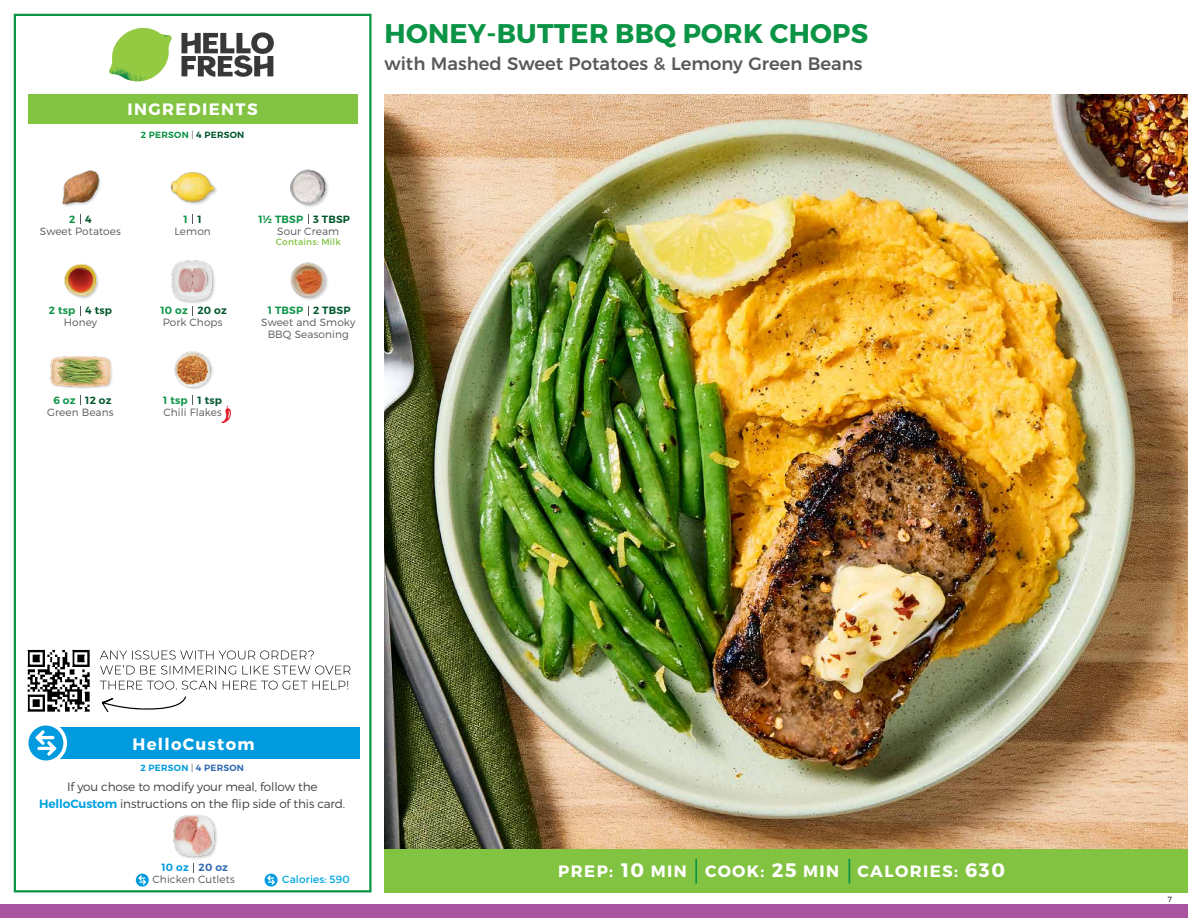
<style>
.page{position:relative;width:1188px;height:918px;background:#fff}
.page>*{position:absolute;margin:0;border:0;box-sizing:border-box;transform-origin:0 0}
.t1{font:700 27px "Montserrat";letter-spacing:.01em;color:#0b9446}
.t2{font:500 18px "Montserrat";color:#58595b}
.t3{font:700 16.5px "Montserrat";letter-spacing:.085em;color:#fff}
.t4{font:300 12px/16.5px "Montserrat";letter-spacing:-.01em;color:#414042;text-align:center}
.t5{font:300 10.5px/12px "Montserrat";letter-spacing:.01em;color:#58595b;text-align:center}
.t6{font:600 10.5px "Montserrat";letter-spacing:.02em;color:#00562c}
.t7{font:600 10.5px "Montserrat";letter-spacing:.02em;color:#0b9446}
.t8{font:10.5px "Montserrat";letter-spacing:.01em;color:#00a8e3}
.t9{font:600 10.5px "Montserrat";letter-spacing:.02em;color:#009bdf}
.t10{font:600 9px "Montserrat";letter-spacing:.03em;color:#0b9446}
.t11{font:600 9px "Montserrat";letter-spacing:.03em;color:#009bdf}
.t12{font:9px "Montserrat";letter-spacing:.02em;color:#82c341}
.t13{font:300 7.5px "Montserrat";color:#000}
.s1{font-weight:300;color:#58595b}
.s2{color:#00562c}
.s3{font-weight:600;color:#00a1e1}
.s4{color:#3069b3}
.s5{font-size:19.5px}
</style>
<div class="page">
<div style="left:0;top:904px;width:1188px;height:14px;background:#a9549f"></div>
<div style="left:384px;top:849px;width:804px;height:43px;background:#82c341"></div>
<svg style="left:181px;top:32px;width:93px;height:45px"></svg>
<svg style="left:114px;top:28px;width:55px;height:36px"></svg>
<img style="left:143px;top:28px;width:29px;height:24px">
<img style="left:112px;top:48px;width:54px;height:10px">
<img style="left:109px;top:52px;width:55px;height:30px">
<img style="left:142px;top:58px;width:24px;height:23px">
<div style="left:28px;top:94px;width:330px;height:30px;background:#82c341"></div>
<div style="left:14px;top:14px;width:358px;height:878px;border:2px solid #0b9446"></div>
<img style="left:384px;top:94px;width:804px;height:755px">
<div style="left:171px;top:260px;width:45px;height:44px;background:#000;opacity:.2"></div>
<img style="left:171px;top:260px;width:45px;height:41px">
<img style="left:290px;top:262px;width:38px;height:38px">
<img style="left:170px;top:172px;width:47px;height:33px">
<img style="left:290px;top:169px;width:38px;height:38px">
<img style="left:64px;top:264px;width:35px;height:35px">
<img style="left:62px;top:170px;width:39px;height:36px">
<img style="left:174px;top:351px;width:39px;height:38px">
<div style="left:50px;top:356px;width:64px;height:34px;background:#000;opacity:.2"></div>
<img style="left:51px;top:356px;width:59px;height:34px">
<div style="left:173px;top:815px;width:45px;height:45px;background:#000;opacity:.2"></div>
<img style="left:173px;top:814px;width:45px;height:44px">
<svg style="left:221px;top:406px;width:10px;height:17px"></svg>
<div style="left:33px;top:727px;width:327px;height:32px;background:#009bdf"></div>
<svg style="left:25px;top:722px;width:42px;height:42px"></svg>
<div style="left:28px;top:726px;width:35px;height:34px;background:#009bdf;border-radius:50%"></div>
<svg style="left:35px;top:730px;width:22px;height:26px"></svg>
<svg style="left:136px;top:874px;width:13px;height:13px"></svg>
<svg style="left:138px;top:875px;width:8px;height:10px"></svg>
<svg style="left:265px;top:874px;width:13px;height:13px"></svg>
<svg style="left:267px;top:875px;width:8px;height:10px"></svg>
<hr style="left:695px;top:859px;width:2px;height:25px;background:#0b9446">
<svg style="left:849px;top:859px;width:1px;height:25px"></svg>
<img style="left:27px;top:649px;width:63px;height:63px">
<svg style="left:102px;top:696px;width:84px;height:17px"></svg>
<svg style="left:100px;top:681px;width:248px;height:9px"></svg>
<svg style="left:100px;top:665px;width:251px;height:9px"></svg>
<svg style="left:100px;top:651px;width:214px;height:8px"></svg>
<h3 class="t3" style="left:128px;top:99px;width:132px">INGREDIENTS</h3>
<p class="t10" style="left:141px;top:129px;width:105px">2 PERSON <span class="s1">|</span> <span class="s2">4 PERSON</span></p>
<h1 class="t1" style="left:385px;top:17px;width:485px">HONEY-BUTTER BBQ PORK CHOPS</h1>
<h2 class="t2" style="left:384px;top:49px;width:480px">with Mashed Sweet Potatoes &amp; Lemony Green Beans</h2>
<p class="t7" style="left:69px;top:212px;width:8px">2</p>
<p class="t6" style="left:85px;top:212px;width:8px">4</p>
<p class="t7" style="left:184px;top:212px;width:6px">1</p>
<p class="t7" style="left:258px;top:212px;width:46px">1½ TBSP</p>
<p class="t6" style="left:198px;top:212px;width:6px">1</p>
<p class="t6" style="left:313px;top:212px;width:38px">3 TBSP</p>
<p class="t5" style="left:40px;top:225px;width:83px">Sweet Potatoes</p>
<p class="t5" style="left:174px;top:225px;width:38px">Lemon</p>
<p class="t5" style="left:277px;top:225px;width:63px">Sour Cream</p>
<p class="t12" style="left:276px;top:237px;width:67px">Contains: Milk</p>
<p class="t7" style="left:49px;top:304px;width:28px">2 tsp</p>
<p class="t6" style="left:85px;top:304px;width:28px">4 tsp</p>
<p class="t7" style="left:160px;top:304px;width:29px">10 oz</p>
<p class="t7" style="left:268px;top:304px;width:37px">1 TBSP</p>
<p class="t6" style="left:198px;top:304px;width:31px">20 oz</p>
<p class="t6" style="left:313px;top:304px;width:39px">2 TBSP</p>
<p class="t5" style="left:64px;top:316px;width:35px">Honey</p>
<p class="t5" style="left:163px;top:316px;width:61px">Pork Chops</p>
<p class="t5" style="left:261px;top:316px;width:96px">Sweet and Smoky<br>BBQ Seasoning</p>
<p class="t7" style="left:53px;top:394px;width:24px">6 oz</p>
<p class="t6" style="left:85px;top:394px;width:28px">12 oz</p>
<p class="t7" style="left:163px;top:394px;width:26px">1 tsp</p>
<p class="t6" style="left:198px;top:394px;width:26px">1 tsp</p>
<p class="t5" style="left:47px;top:406px;width:68px">Green Beans</p>
<p class="t5" style="left:163px;top:406px;width:60px">Chili Flakes</p>
<h3 class="t3" style="left:133px;top:734px;width:123px">HelloCustom</h3>
<p class="t4" style="left:39px;top:778px;width:308px">If you chose to modify your meal, follow the<br><span class="s3">HelloCustom</span> instructions on the flip side of this card.</p>
<p class="t11" style="left:141px;top:763px;width:105px">2 PERSON <span class="s1">|</span> <span class="s4">4 PERSON</span></p>
<p class="t9" style="left:162px;top:861px;width:68px">10 oz <span class="s4">20 oz</span></p>
<p class="t5" style="left:153px;top:873px;width:84px">Chicken Cutlets</p>
<p class="t8" style="left:282px;top:873px;width:69px">Calories: 590</p>
<h3 class="t3" style="left:558px;top:861px;width:448px">PREP: <span class="s5">10</span> MIN COOK: <span class="s5">25</span> MIN CALORIES: <span class="s5">630</span></h3>
<p class="t13" style="left:1168px;top:895px;width:6px">7</p>
</div>
